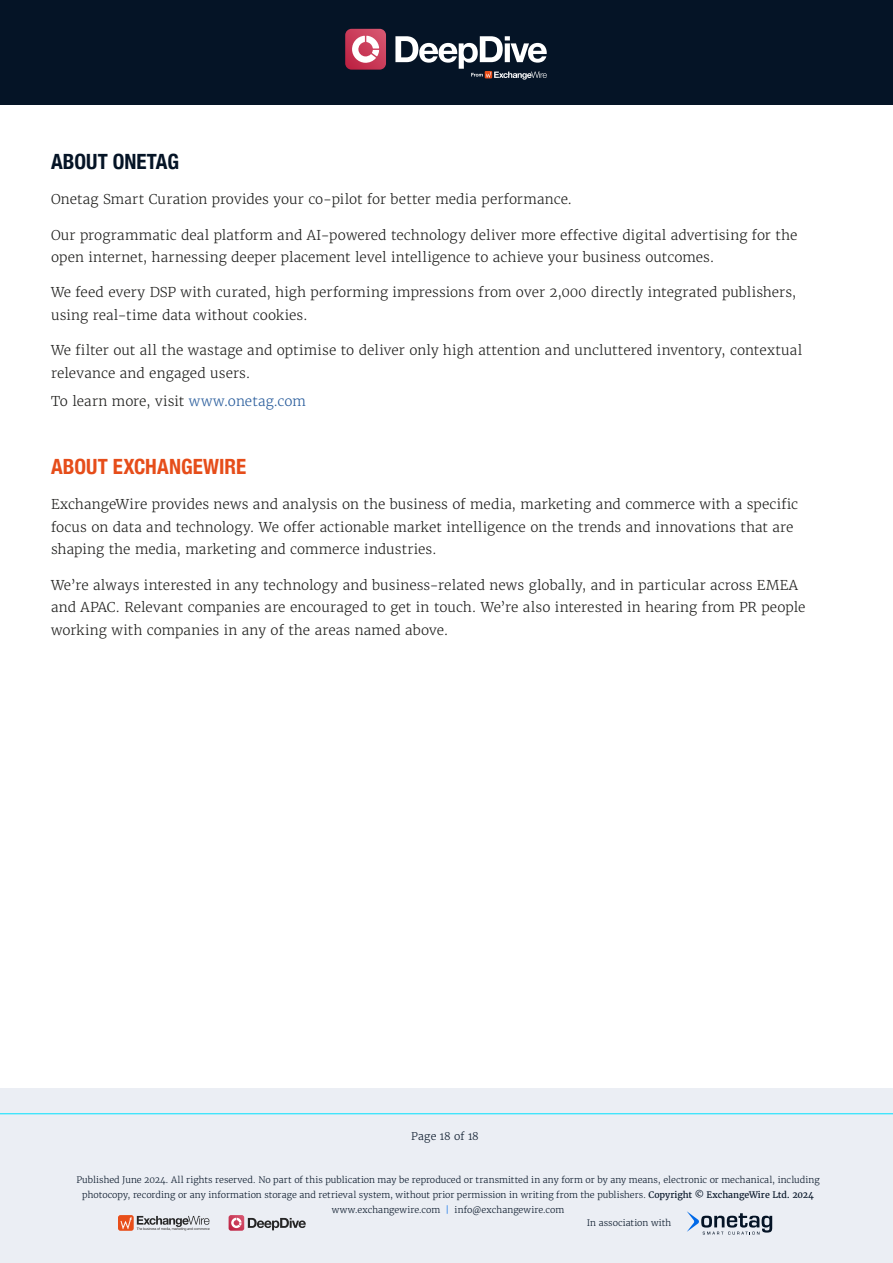
<style>
.page{position:relative;width:893px;height:1263px;background:#fff}
.page>*{position:absolute;margin:0;border:0;box-sizing:border-box;transform-origin:0 0}
.t1{font:700 condensed 21px "Helvetica Neue";color:#e64d1a}
.t2{font:700 condensed 21px "Helvetica Neue";color:#051426}
.t3{font:300 13.5px/22.5px "Merriweather";letter-spacing:.005em;color:#1d1d1b}
.t4{font:300 10.5px "Merriweather";letter-spacing:.01em;color:#051426}
.t5{font:300 8.85px/14.9px "Merriweather";color:#051426;text-align:center}
.s1{color:#275b9b}
.s2{font-weight:400}
.s3{color:#0069e8}
</style>
<div class="page">
<div style="left:0;top:0;width:893px;height:105px;background:#051426"></div>
<div style="left:0;top:1089px;width:893px;height:174px;background:#ebeef4"></div>
<hr style="left:0;top:1113px;width:893px;height:1px;background:#00e1ff">
<svg style="left:687px;top:1211px;width:85px;height:23px"></svg>
<div style="left:118px;top:1215px;width:16px;height:16px;background:#e84e1a;border-radius:2px"></div>
<svg style="left:121px;top:1216px;width:89px;height:14px"></svg>
<svg style="left:229px;top:1215px;width:77px;height:16px"></svg>
<svg style="left:395px;top:36px;width:152px;height:44px"></svg>
<svg style="left:345px;top:29px;width:41px;height:41px;background:#cf677d"></svg>
<h1 class="t2" style="left:51px;top:144px;width:129px">ABOUT ONETAG</h1>
<p class="t3" style="left:51px;top:188px;width:523px">Onetag Smart Curation provides your co-pilot for better media performance.</p>
<p class="t3" style="left:51px;top:223px;width:748px">Our programmatic deal platform and AI-powered technology deliver more effective digital advertising for the open internet, harnessing deeper placement level intelligence to achieve your business outcomes.</p>
<p class="t3" style="left:51px;top:281px;width:747px">We feed every DSP with curated, high performing impressions from over 2,000 directly integrated publishers, using real-time data without cookies.</p>
<p class="t3" style="left:51px;top:339px;width:753px">We filter out all the wastage and optimise to deliver only high attention and uncluttered inventory, contextual relevance and engaged users.</p>
<p class="t3" style="left:51px;top:390px;width:257px">To learn more, visit <span class="s1">www.onetag.com</span></p>
<h1 class="t1" style="left:51px;top:449px;width:197px">ABOUT EXCHANGEWIRE</h1>
<p class="t3" style="left:51px;top:493px;width:749px">ExchangeWire provides news and analysis on the business of media, marketing and commerce with a specific focus on data and technology. We offer actionable market intelligence on the trends and innovations that are shaping the media, marketing and commerce industries.</p>
<p class="t3" style="left:51px;top:573px;width:756px">We’re always interested in any technology and business-related news globally, and in particular across EMEA and APAC. Relevant companies are encouraged to get in touch. We’re also interested in hearing from PR people working with companies in any of the areas named above.</p>
<p class="t4" style="left:411px;top:1130px;width:69px">Page 18 of 18</p>
<p class="t5" style="left:76px;top:1172px;width:745px">Published June 2024. All rights reserved. No part of this publication may be reproduced or transmitted in any form or by any means, electronic or mechanical, including photocopy, recording or any information storage and retrieval system, without prior permission in writing from the publishers. <span class="s2">Copyright © ExchangeWire Ltd. 2024 </span>www.exchangewire.com <span class="s3">|</span> info@exchangewire.com</p>
<p class="t5" style="left:587px;top:1216px;width:86px">In association with</p>
</div>
